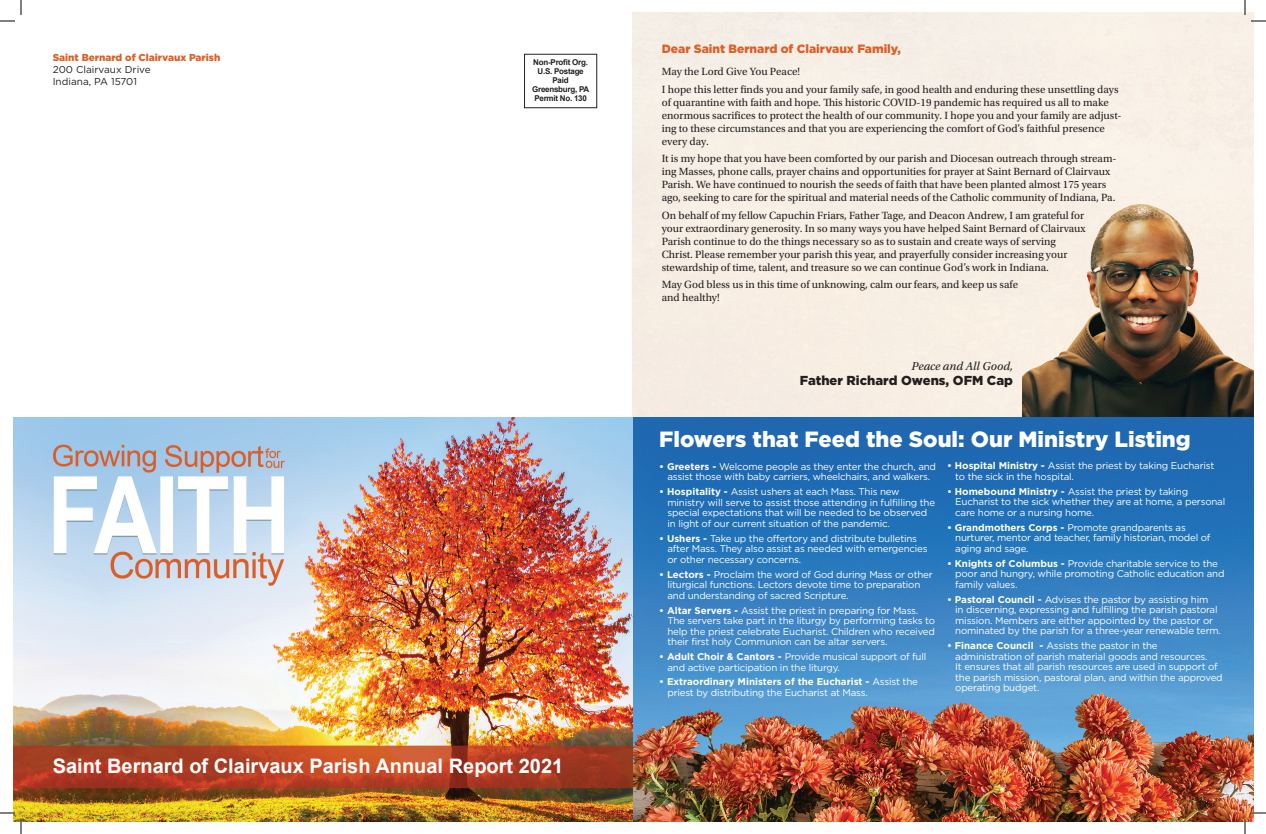
<style>
.page{position:relative;width:1266px;height:834px;background:#fff}
.page>*{position:absolute;margin:0;border:0;box-sizing:border-box;transform-origin:0 0}
.t1{font:900 22px "Gotham";color:#fff}
.t2{font:700 20px "Arial";color:#fff}
.t3{font:900 13px "Gotham";color:#231f20}
.t4{font:900 12px "Gotham";color:#db5f26}
.t5{font:italic 12px "Utopia Std";color:#231f20}
.t6{font:11px/13px "Utopia Std";color:#231f20}
.t7{font:10px/12px "Gotham";color:#231f20}
.t8{font:900 10px "Gotham";color:#db5f26}
.t9{font:9.8px/10.5px "Gotham";letter-spacing:-.02em;color:#fff}
.t10{font:700 8px/9px "Arial";letter-spacing:-.03em;color:#231f20;text-align:center}
.s1{font-weight:700}
</style>
<div class="page">
<img style="left:633px;top:12px;width:621px;height:810px">
<img style="left:1022px;top:186px;width:232px;height:231px">
<img style="left:13px;top:417px;width:620px;height:405px">
<div style="left:524px;top:54px;width:73px;height:54px;border:1px solid #231f20"></div>
<svg style="left:0;top:0;width:22px;height:22px"></svg>
<svg style="left:0;top:812px;width:22px;height:22px"></svg>
<svg style="left:1244px;top:0;width:22px;height:22px"></svg>
<svg style="left:1244px;top:812px;width:22px;height:22px"></svg>
<p class="t8" style="left:53px;top:52px;width:169px">Saint Bernard of Clairvaux Parish</p>
<p class="t7" style="left:53px;top:64px;width:100px">200 Clairvaux Drive<br>Indiana, PA 15701</p>
<p class="t10" style="left:532px;top:58px;width:59px">Non-Profit Org.<br>U.S. Postage<br>Paid<br>Greensburg, PA<br>Permit No. 130</p>
<h2 class="t2" style="left:53px;top:753px;width:512px">Saint Bernard of Clairvaux Parish Annual Report 2021</h2>
<p class="t4" style="left:662px;top:42px;width:241px">Dear Saint Bernard of Clairvaux Family,</p>
<p class="t6" style="left:662px;top:63px;width:458px;line-height:17.5px">May the Lord Give You Peace!<br>I hope this letter finds you and your family safe, in good health and enduring these unsettling days</p>
<p class="t6" style="left:662px;top:96px;width:461px">of quarantine with faith and hope. This historic COVID-19 pandemic has required us all to make enormous sacrifices to protect the health of our community. I hope you and your family are adjust&shy;ing to these circumstances and that you are experiencing the comfort of God’s faithful presence every day.</p>
<p class="t6" style="left:662px;top:152px;width:456px">It is my hope that you have been comforted by our parish and Diocesan outreach through stream&shy;ing Masses, phone calls, prayer chains and opportunities for prayer at Saint Bernard of Clairvaux Parish. We have continued to nourish the seeds of faith that have been planted almost 175 years ago, seeking to care for the spiritual and material needs of the Catholic community of Indiana, Pa.</p>
<p class="t6" style="left:662px;top:209px;width:425px">On behalf of my fellow Capuchin Friars, Father Tage, and Deacon Andrew, I am grateful for your extraordinary generosity. In so many ways you have helped Saint Bernard of Clairvaux Parish continue to do the things necessary so as to sustain and create ways of serving Christ. Please remember your parish this year, and prayerfully consider increasing your stewardship of time, talent, and treasure so we can continue God’s work in Indiana.</p>
<p class="t6" style="left:662px;top:278px;width:358px">May God bless us in this time of unknowing, calm our fears, and keep us safe and healthy!</p>
<p class="t5" style="left:912px;top:359px;width:103px">Peace and All Good,</p>
<h3 class="t3" style="left:800px;top:373px;width:215px">Father Richard Owens, OFM Cap</h3>
<h1 class="t1" style="left:659px;top:427px;width:533px">Flowers that Feed the Soul: Our Ministry Listing</h1>
<p class="t9" style="left:659px;top:461px;width:278px;text-align:center"><span class="s1">• Greeters -</span> Welcome people as they enter the church, and assist those with baby carriers, wheelchairs, and walkers.</p>
<p class="t9" style="left:667px;top:486px;width:269px;text-indent:-8px"><span class="s1">• Hospitality -</span> Assist ushers at each Mass. This new ministry will serve to assist those attending in fulfilling the special expectations that will be needed to be observed in light of our current situation of the pandemic.</p>
<p class="t9" style="left:667px;top:533px;width:262px;text-indent:-8px"><span class="s1">• Ushers -</span> Take up the offertory and distribute bulletins after Mass. They also assist as needed with emergencies or other necessary concerns.</p>
<p class="t9" style="left:667px;top:569px;width:267px;text-indent:-8px"><span class="s1">• Lectors -</span> Proclaim the word of God during Mass or other liturgical functions. Lectors devote time to preparation and understanding of sacred Scripture.</p>
<p class="t9" style="left:667px;top:605px;width:269px;text-indent:-8px"><span class="s1">• Altar Servers -</span> Assist the priest in preparing for Mass.<br>The servers take part in the liturgy by performing tasks to help the priest celebrate Eucharist. Children who received their first holy Communion can be altar servers.</p>
<p class="t9" style="left:667px;top:651px;width:260px;text-indent:-8px"><span class="s1">• Adult Choir &amp; Cantors -</span> Provide musical support of full and active participation in the liturgy.</p>
<p class="t9" style="left:667px;top:677px;width:252px;text-indent:-8px"><span class="s1">• Extraordinary Ministers of the Eucharist -</span> Assist the priest by distributing the Eucharist at Mass.</p>
<p class="t9" style="left:955px;top:461px;width:261px;text-indent:-8px"><span class="s1">• Hospital Ministry -</span> Assist the priest by taking Eucharist to the sick in the hospital.</p>
<p class="t9" style="left:955px;top:486px;width:272px;text-indent:-8px"><span class="s1">• Homebound Ministry -</span> Assist the priest by taking<br>Eucharist to the sick whether they are at home, a personal care home or a nursing home.</p>
<p class="t9" style="left:955px;top:522px;width:257px;text-indent:-8px"><span class="s1">• Grandmothers Corps -</span> Promote grandparents as nurturer, mentor and teacher, family historian, model of aging and sage.</p>
<p class="t9" style="left:955px;top:558px;width:271px;text-indent:-8px"><span class="s1">• Knights of Columbus -</span> Provide charitable service to the poor and hungry, while promoting Catholic education and family values.</p>
<p class="t9" style="left:955px;top:594px;width:267px;text-indent:-8px"><span class="s1">• Pastoral Council -</span> Advises the pastor by assisting him<br>in discerning, expressing and fulfilling the parish pastoral mission. Members are either appointed by the pastor or nominated by the parish for a three-year renewable term.</p>
<p class="t9" style="left:955px;top:641px;width:269px;text-indent:-8px"><span class="s1">• Finance Council -</span> Assists the pastor in the administration of parish material goods and resources.<br>It ensures that all parish resources are used in support of the parish mission, pastoral plan, and within the approved operating budget.</p>
</div>
